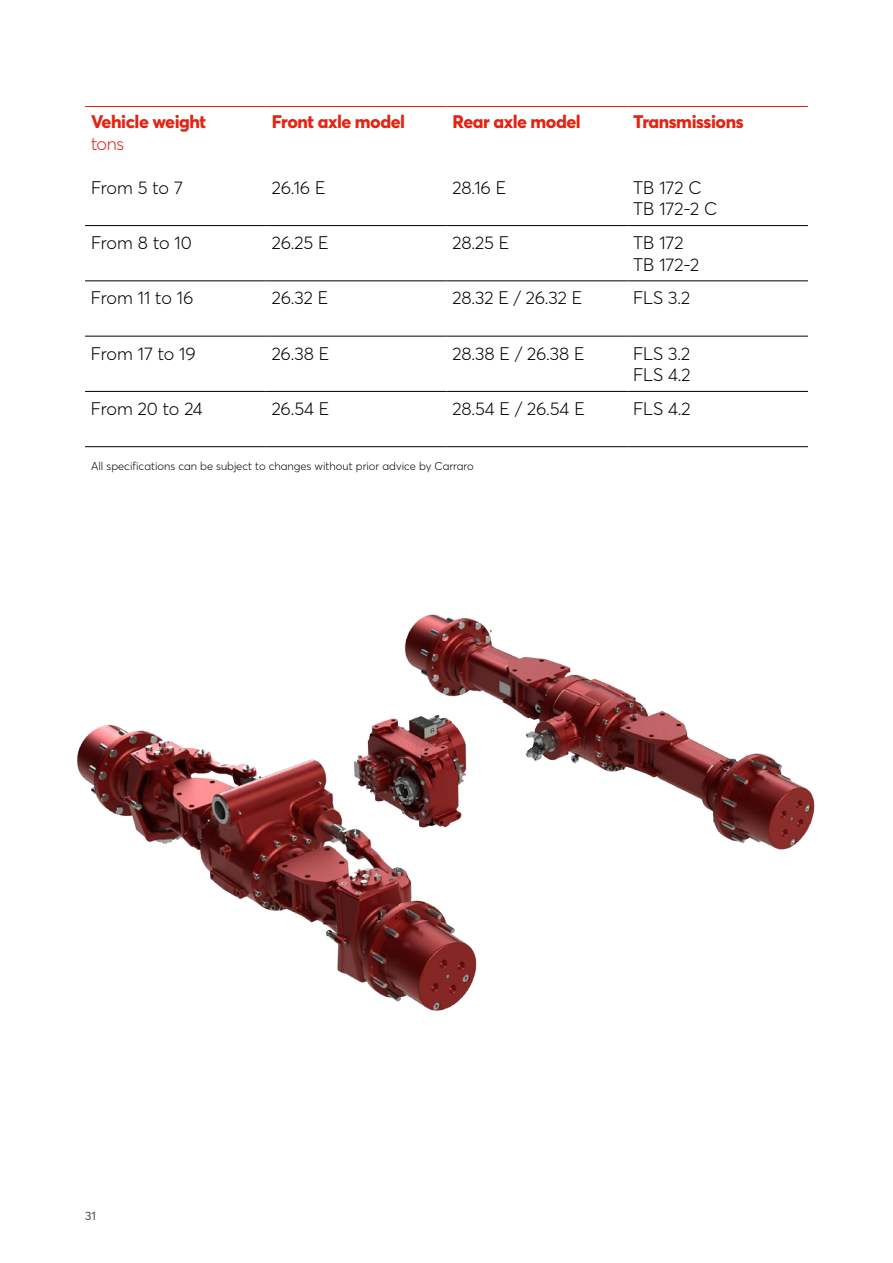
<style>
.page{position:relative;width:893px;height:1263px;background:#fff}
.page>*{position:absolute;margin:0;border:0;box-sizing:border-box;transform-origin:0 0}
.t1{font:300 18px/21.6px "Averta PE";color:#000}
.t2{font:800 18px "Averta PE";letter-spacing:-.025em;color:#e42313}
.t3{font:300 18px "Averta PE";color:#e42313}
.t4{font:12px "Averta PE";color:#4a4a49}
.t5{font:300 11.25px "Averta PE";color:#000}
</style>
<div class="page">
<img style="left:77px;top:614px;width:738px;height:397px">
<hr style="left:85px;top:225px;width:181px;height:1px;background:#000">
<hr style="left:266px;top:225px;width:180px;height:1px;background:#000">
<hr style="left:446px;top:225px;width:181px;height:1px;background:#000">
<hr style="left:627px;top:225px;width:181px;height:1px;background:#000">
<hr style="left:85px;top:281px;width:181px;height:1px;background:#000">
<hr style="left:266px;top:281px;width:180px;height:1px;background:#000">
<hr style="left:446px;top:281px;width:181px;height:1px;background:#000">
<hr style="left:627px;top:281px;width:181px;height:1px;background:#000">
<hr style="left:85px;top:336px;width:181px;height:1px;background:#000">
<hr style="left:266px;top:336px;width:180px;height:1px;background:#000">
<hr style="left:446px;top:336px;width:181px;height:1px;background:#000">
<hr style="left:627px;top:336px;width:181px;height:1px;background:#000">
<hr style="left:85px;top:391px;width:181px;height:1px;background:#000">
<hr style="left:266px;top:391px;width:180px;height:1px;background:#000">
<hr style="left:446px;top:391px;width:181px;height:1px;background:#000">
<hr style="left:627px;top:391px;width:181px;height:1px;background:#000">
<hr style="left:85px;top:446px;width:181px;height:1px;background:#000">
<hr style="left:266px;top:446px;width:180px;height:1px;background:#000">
<hr style="left:446px;top:446px;width:181px;height:1px;background:#000">
<hr style="left:627px;top:446px;width:181px;height:1px;background:#000">
<hr style="left:85px;top:106px;width:181px;height:1px;background:#e42313">
<hr style="left:266px;top:106px;width:180px;height:1px;background:#e42313">
<hr style="left:446px;top:106px;width:181px;height:1px;background:#e42313">
<hr style="left:627px;top:106px;width:181px;height:1px;background:#e42313">
<p class="t2" style="left:91px;top:109px;width:117px">Vehicle weight</p>
<p class="t3" style="left:91px;top:131px;width:34px">tons</p>
<p class="t2" style="left:272px;top:109px;width:135px">Front axle model</p>
<p class="t2" style="left:452px;top:109px;width:130px">Rear axle model</p>
<p class="t2" style="left:633px;top:109px;width:112px">Transmissions</p>
<p class="t1" style="left:91px;top:176px;width:93px">From 5 to 7</p>
<p class="t1" style="left:272px;top:176px;width:55px">26.16 E</p>
<p class="t1" style="left:452px;top:176px;width:55px">28.16 E</p>
<p class="t1" style="left:633px;top:176px;width:85px">TB 172 C<br>TB 172-2 C</p>
<p class="t1" style="left:91px;top:231px;width:102px">From 8 to 10</p>
<p class="t1" style="left:272px;top:231px;width:58px">26.25 E</p>
<p class="t1" style="left:452px;top:231px;width:58px">28.25 E</p>
<p class="t1" style="left:633px;top:231px;width:68px">TB 172<br>TB 172-2</p>
<p class="t1" style="left:91px;top:287px;width:104px">From 11 to 16</p>
<p class="t1" style="left:272px;top:287px;width:58px">26.32 E</p>
<p class="t1" style="left:452px;top:287px;width:131px">28.32 E / 26.32 E</p>
<p class="t1" style="left:633px;top:287px;width:58px">FLS 3.2</p>
<p class="t1" style="left:91px;top:342px;width:106px">From 17 to 19</p>
<p class="t1" style="left:272px;top:342px;width:59px">26.38 E</p>
<p class="t1" style="left:452px;top:342px;width:134px">28.38 E / 26.38 E</p>
<p class="t1" style="left:633px;top:342px;width:59px">FLS 3.2<br>FLS 4.2</p>
<p class="t1" style="left:91px;top:397px;width:113px">From 20 to 24</p>
<p class="t1" style="left:272px;top:397px;width:59px">26.54 E</p>
<p class="t1" style="left:452px;top:397px;width:134px">28.54 E / 26.54 E</p>
<p class="t1" style="left:633px;top:397px;width:59px">FLS 4.2</p>
<p class="t5" style="left:91px;top:459px;width:384px">All specifications can be subject to changes without prior advice by Carraro</p>
<p class="t4" style="left:85px;top:1208px;width:12px">31</p>
</div>
